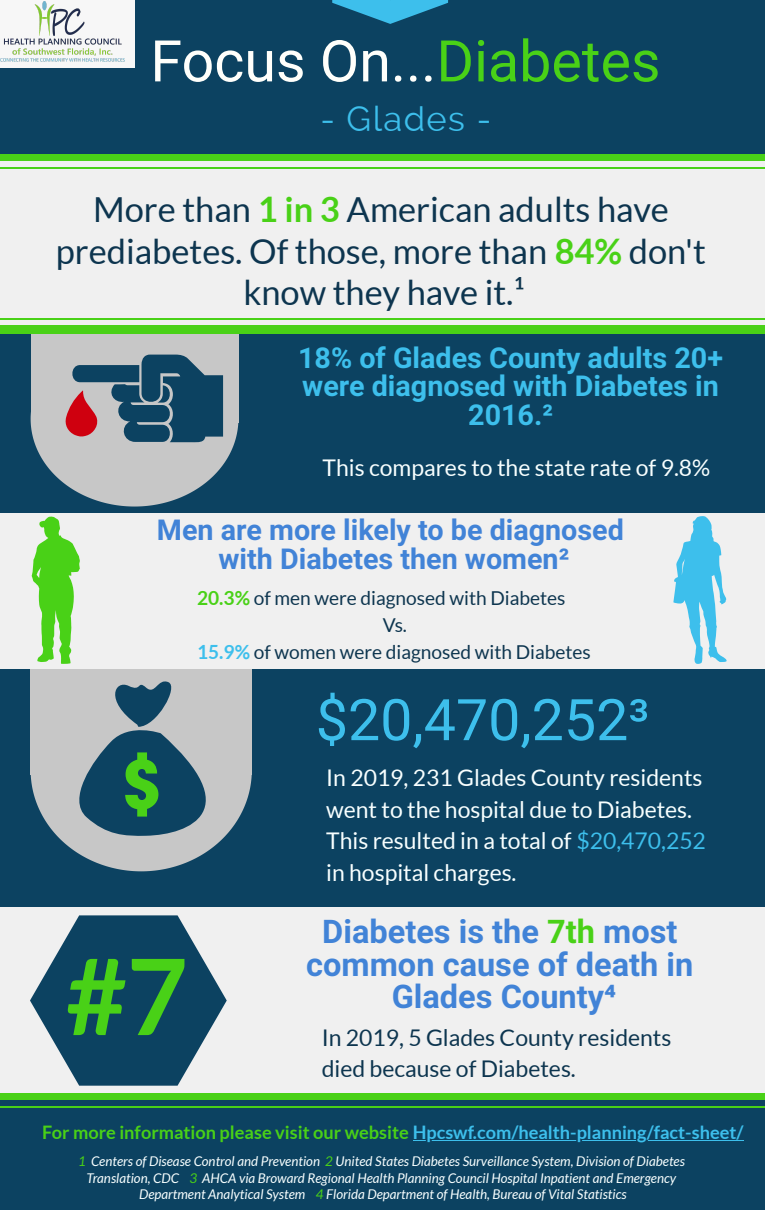
<style>
.page{position:relative;width:765px;height:1210px;background:#fff}
.page>*{position:absolute;margin:0;border:0;box-sizing:border-box;transform-origin:0 0}
.t1{font:700 105.38px "Lato";color:#49d117}
.t2{font:57.5px "Roboto";color:#fffffb}
.t3{font:57.5px "Roboto";color:#3dbfec}
.t4{font:34.5px/41.6px "Lato";color:#0d354f;text-align:center}
.t5{font:34.5px "Raleway";letter-spacing:.045em;color:#3dbfec}
.t6{font:700 32.5px/32.5px "Roboto";color:#4183d7;text-align:center}
.t7{font:700 28.75px/28.8px "Roboto";color:#3dbfec;text-align:center}
.t8{font:700 28.75px/28.8px "Roboto";color:#4183d7;text-align:center}
.t9{font:23px/31.6px "Lato";color:#f8ffff}
.t10{font:23px/31.6px "Lato";color:#0d354f}
.t11{font:19.12px "Lato";color:#0d354f}
.t12{font:700 18.25px "Lato";color:#49d117}
.t13{font:italic 13.38px/16.2px "Lato";color:#f8ffff;text-align:center}
.s1{color:#49d117}
.s2{font-weight:700;color:#49d117}
.s3{font-weight:700;color:#3dbfec}
.s4{color:#3dbfec}
</style>
<div class="page">
<div style="left:0;top:0;width:765px;height:154px;background:#0c4261"></div>
<div style="left:0;top:154px;width:765px;height:179px;background:#f0f0f0"></div>
<div style="left:0;top:333px;width:765px;height:180px;background:#0c4261"></div>
<div style="left:0;top:513px;width:765px;height:156px;background:#f0f0f0"></div>
<div style="left:0;top:669px;width:765px;height:238px;background:#0c4261"></div>
<svg style="left:31px;top:669px;width:221px;height:202px;fill:#c7c7c7"></svg>
<div style="left:0;top:907px;width:765px;height:186px;background:#f0f0f0"></div>
<div style="left:0;top:1093px;width:765px;height:117px;background:#0c4261"></div>
<hr style="left:413px;top:1140px;width:331px;height:1px;background:#3dbfec">
<hr style="left:700px;top:167px;width:65px;height:2px;background:#49d117">
<div style="left:700px;top:154px;width:65px;height:7px;background:#49d117"></div>
<hr style="left:624px;top:167px;width:81px;height:2px;background:#49d117">
<div style="left:624px;top:154px;width:81px;height:7px;background:#49d117"></div>
<hr style="left:548px;top:167px;width:80px;height:2px;background:#49d117">
<div style="left:547px;top:154px;width:81px;height:7px;background:#49d117"></div>
<hr style="left:471px;top:167px;width:81px;height:2px;background:#49d117">
<div style="left:471px;top:154px;width:81px;height:7px;background:#49d117"></div>
<hr style="left:394px;top:167px;width:81px;height:2px;background:#49d117">
<div style="left:394px;top:154px;width:81px;height:7px;background:#49d117"></div>
<hr style="left:318px;top:167px;width:81px;height:2px;background:#49d117">
<div style="left:318px;top:154px;width:81px;height:7px;background:#49d117"></div>
<hr style="left:241px;top:167px;width:81px;height:2px;background:#49d117">
<div style="left:241px;top:154px;width:81px;height:7px;background:#49d117"></div>
<hr style="left:165px;top:167px;width:81px;height:2px;background:#49d117">
<div style="left:165px;top:154px;width:81px;height:7px;background:#49d117"></div>
<hr style="left:88px;top:167px;width:81px;height:2px;background:#49d117">
<div style="left:88px;top:154px;width:81px;height:7px;background:#49d117"></div>
<hr style="left:11px;top:167px;width:81px;height:2px;background:#49d117">
<div style="left:11px;top:154px;width:81px;height:7px;background:#49d117"></div>
<svg style="left:0;top:167px;width:11px;height:2px"></svg>
<div style="left:0;top:154px;width:16px;height:7px;background:#49d117"></div>
<svg style="left:32px;top:516px;width:48px;height:148px"></svg>
<hr style="left:700px;top:1106px;width:65px;height:2px;background:#49d117">
<div style="left:700px;top:1093px;width:65px;height:7px;background:#49d117"></div>
<hr style="left:624px;top:1106px;width:81px;height:2px;background:#49d117">
<div style="left:624px;top:1093px;width:81px;height:7px;background:#49d117"></div>
<hr style="left:548px;top:1106px;width:80px;height:2px;background:#49d117">
<div style="left:547px;top:1093px;width:81px;height:7px;background:#49d117"></div>
<hr style="left:471px;top:1106px;width:81px;height:2px;background:#49d117">
<div style="left:471px;top:1093px;width:81px;height:7px;background:#49d117"></div>
<hr style="left:394px;top:1106px;width:81px;height:2px;background:#49d117">
<div style="left:394px;top:1093px;width:81px;height:7px;background:#49d117"></div>
<hr style="left:318px;top:1106px;width:81px;height:2px;background:#49d117">
<div style="left:318px;top:1093px;width:81px;height:7px;background:#49d117"></div>
<hr style="left:241px;top:1106px;width:81px;height:2px;background:#49d117">
<div style="left:241px;top:1093px;width:81px;height:7px;background:#49d117"></div>
<hr style="left:165px;top:1106px;width:81px;height:2px;background:#49d117">
<div style="left:165px;top:1093px;width:81px;height:7px;background:#49d117"></div>
<hr style="left:88px;top:1106px;width:81px;height:2px;background:#49d117">
<div style="left:88px;top:1093px;width:81px;height:7px;background:#49d117"></div>
<hr style="left:11px;top:1106px;width:81px;height:2px;background:#49d117">
<div style="left:11px;top:1093px;width:81px;height:7px;background:#49d117"></div>
<svg style="left:0;top:1106px;width:11px;height:2px"></svg>
<div style="left:0;top:1093px;width:16px;height:7px;background:#49d117"></div>
<svg style="left:332px;top:0;width:116px;height:24px"></svg>
<hr style="left:0;top:318px;width:75px;height:1px;background:#49d117">
<div style="left:0;top:325px;width:76px;height:8px;background:#49d117"></div>
<hr style="left:71px;top:318px;width:81px;height:1px;background:#49d117">
<div style="left:71px;top:325px;width:81px;height:8px;background:#49d117"></div>
<hr style="left:148px;top:318px;width:81px;height:1px;background:#49d117">
<div style="left:148px;top:325px;width:81px;height:8px;background:#49d117"></div>
<hr style="left:224px;top:318px;width:81px;height:1px;background:#49d117">
<div style="left:224px;top:325px;width:81px;height:8px;background:#49d117"></div>
<hr style="left:301px;top:318px;width:81px;height:1px;background:#49d117">
<div style="left:301px;top:325px;width:81px;height:8px;background:#49d117"></div>
<hr style="left:377px;top:318px;width:81px;height:1px;background:#49d117">
<div style="left:377px;top:325px;width:81px;height:8px;background:#49d117"></div>
<hr style="left:454px;top:318px;width:81px;height:1px;background:#49d117">
<div style="left:454px;top:325px;width:81px;height:8px;background:#49d117"></div>
<hr style="left:531px;top:318px;width:81px;height:1px;background:#49d117">
<div style="left:531px;top:325px;width:81px;height:8px;background:#49d117"></div>
<hr style="left:607px;top:318px;width:81px;height:1px;background:#49d117">
<div style="left:607px;top:325px;width:81px;height:8px;background:#49d117"></div>
<hr style="left:684px;top:318px;width:81px;height:1px;background:#49d117">
<div style="left:684px;top:325px;width:81px;height:8px;background:#49d117"></div>
<svg style="left:673px;top:516px;width:54px;height:148px"></svg>
<svg style="left:30px;top:915px;width:197px;height:171px"></svg>
<div style="left:0;top:1px;width:135px;height:67px;background:#f7f7f7"></div>
<img style="left:1px;top:2px;width:123px;height:60px">
<svg style="left:31px;top:333px;width:207px;height:173px"></svg>
<svg style="left:78px;top:680px;width:128px;height:156px"></svg>
<h2 class="t2" style="left:150px;top:28px;width:512px">Focus On...<span class="s1">Diabetes</span></h2>
<h3 class="t5" style="left:320px;top:99px;width:172px">- Glades -</h3>
<h3 class="t4" style="left:56px;top:189px;width:652px">More than <span class="s2">1 in 3</span> American adults have prediabetes. Of those, more than <span class="s2">84%</span> don't know they have it.¹</h3>
<h3 class="t7" style="left:298px;top:343px;width:426px">18% of Glades County adults 20+ were diagnosed with Diabetes in<br>2016.²</h3>
<h3 class="t9" style="left:323px;top:452px;width:389px">This compares to the state rate of 9.8%</h3>
<h3 class="t8" style="left:157px;top:516px;width:468px">Men are more likely to be diagnosed with Diabetes then women²</h3>
<h3 class="t11" style="left:197px;top:588px;width:370px"><span class="s2">20.3%</span> of men were diagnosed with Diabetes</h3>
<h3 class="t11" style="left:383px;top:614px;width:26px">Vs.</h3>
<h3 class="t11" style="left:197px;top:641px;width:395px"><span class="s3">15.9%</span> of women were diagnosed with Diabetes</h3>
<h2 class="t3" style="left:316px;top:687px;width:335px">$20,470,252³</h2>
<h1 class="t1" style="left:66px;top:936px;width:123px">#7</h1>
<h3 class="t9" style="left:326px;top:762px;width:381px">In 2019, 231 Glades County residents went to the hospital due to Diabetes.<br>This resulted in a total of <span class="s4">$20,470,252 </span>in hospital charges.</h3>
<h3 class="t6" style="left:306px;top:916px;width:389px">Diabetes is the <span class="s1">7th</span> most common cause of death in<br>Glades County⁴</h3>
<h3 class="t10" style="left:322px;top:1021px;width:351px">In 2019, 5 Glades County residents died because of Diabetes.</h3>
<h3 class="t12" style="left:42px;top:1122px;width:703px">For more information please visit our website <span class="s4">Hpcswf.com/health-planning/fact-sheet/</span></h3>
<p class="t13" style="left:78px;top:1154px;width:608px"><span class="s1">1</span> Centers of Disease Control and Prevention <span class="s1">2</span> United States Diabetes Surveillance System, Division of Diabetes<br>Translation, CDC <span class="s1">3</span> AHCA via Broward Regional Health Planning Council Hospital Inpatient and Emergency<br>Department Analytical System <span class="s1">4</span> Florida Department of Health, Bureau of Vital Statistics</p>
</div>
